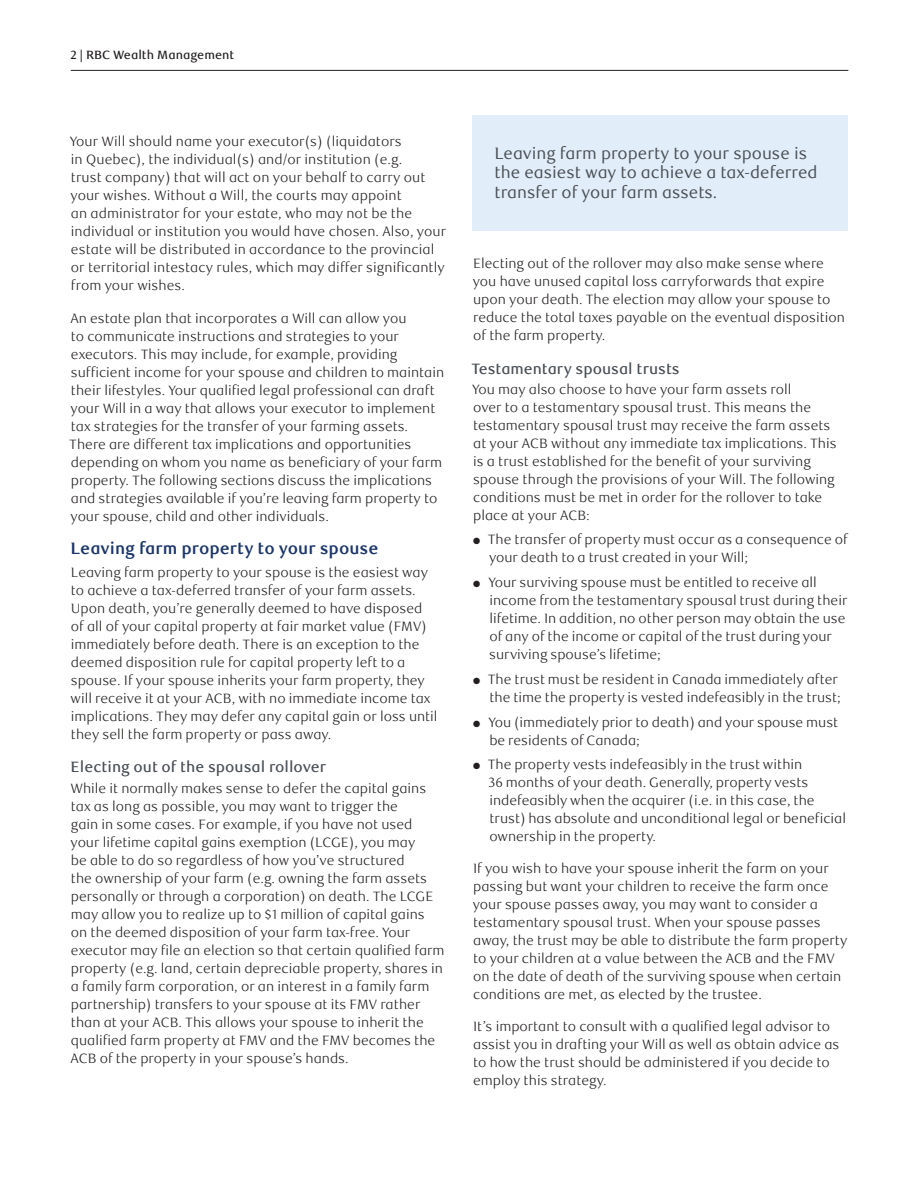
<style>
.page{position:relative;width:918px;height:1188px;background:#fff}
.page>*{position:absolute;margin:0;border:0;box-sizing:border-box;transform-origin:0 0}
.t1{font:16.5px/19.5px "RBC Text";color:#484e54}
._4-Text_Headline{font:700 16.5px "RBC Text";color:#1c366c}
._6-Subhead_L1{font:500 15px "RBC Text";color:#484e54}
._5-Body_Copy{font:300 13.5px/18px "RBC Text";color:#231f20}
.t2{font:500 12px "RBC Text";color:#231f20}
</style>
<div class="page">
<hr style="left:71px;top:70px;width:777px;height:1px;background:#231f20">
<div style="left:473px;top:115px;width:375px;height:115px;background:#e1edf8"></div>
<p class="t2" style="left:70px;top:47px;width:165px">2 | RBC Wealth Management</p>
<p class="_5-Body_Copy" style="left:70px;top:133px;width:378px">Your Will should name your executor(s) (liquidators<br>in Quebec), the individual(s) and/or institution (e.g.<br>trust company) that will act on your behalf to carry out your wishes. Without a Will, the courts may appoint<br>an administrator for your estate, who may not be the individual or institution you would have chosen. Also, your estate will be distributed in accordance to the provincial or territorial intestacy rules, which may differ significantly from your wishes.</p>
<p class="_5-Body_Copy" style="left:69px;top:309px;width:376px">An estate plan that incorporates a Will can allow you<br>to communicate instructions and strategies to your executors. This may include, for example, providing sufficient income for your spouse and children to maintain their lifestyles. Your qualified legal professional can draft your Will in a way that allows your executor to implement tax strategies for the transfer of your farming assets.<br>There are different tax implications and opportunities depending on whom you name as beneficiary of your farm property. The following sections discuss the implications and strategies available if you’re leaving farm property to your spouse, child and other individuals.</p>
<h2 class="_4-Text_Headline" style="left:71px;top:539px;width:310px">Leaving farm property to your spouse</h2>
<p class="_5-Body_Copy" style="left:71px;top:563px;width:369px">Leaving farm property to your spouse is the easiest way to achieve a tax-deferred transfer of your farm assets.<br>Upon death, you’re generally deemed to have disposed of all of your capital property at fair market value (FMV) immediately before death. There is an exception to the deemed disposition rule for capital property left to a spouse. If your spouse inherits your farm property, they will receive it at your ACB, with no immediate income tax implications. They may defer any capital gain or loss until they sell the farm property or pass away.</p>
<h3 class="_6-Subhead_L1" style="left:71px;top:758px;width:257px">Electing out of the spousal rollover</h3>
<p class="_5-Body_Copy" style="left:70px;top:779px;width:376px">While it normally makes sense to defer the capital gains tax as long as possible, you may want to trigger the<br>gain in some cases. For example, if you have not used<br>your lifetime capital gains exemption (LCGE), you may<br>be able to do so regardless of how you’ve structured<br>the ownership of your farm (e.g. owning the farm assets personally or through a corporation) on death. The LCGE may allow you to realize up to $1 million of capital gains<br>on the deemed disposition of your farm tax-free. Your executor may file an election so that certain qualified farm property (e.g. land, certain depreciable property, shares in a family farm corporation, or an interest in a family farm partnership) transfers to your spouse at its FMV rather than at your ACB. This allows your spouse to inherit the qualified farm property at FMV and the FMV becomes the ACB of the property in your spouse’s hands.</p>
<p class="t1" style="left:494px;top:144px;width:325px">Leaving farm property to your spouse is the easiest way to achieve a tax-deferred transfer of your farm assets.</p>
<p class="_5-Body_Copy" style="left:473px;top:255px;width:373px">Electing out of the rollover may also make sense where you have unused capital loss carryforwards that expire upon your death. The election may allow your spouse to reduce the total taxes payable on the eventual disposition of the farm property.</p>
<h3 class="_6-Subhead_L1" style="left:471px;top:360px;width:210px">Testamentary spousal trusts</h3>
<p class="_5-Body_Copy" style="left:472px;top:380px;width:366px">You may also choose to have your farm assets roll<br>over to a testamentary spousal trust. This means the testamentary spousal trust may receive the farm assets at your ACB without any immediate tax implications. This is a trust established for the benefit of your surviving spouse through the provisions of your Will. The following conditions must be met in order for the rollover to take place at your ACB:</p>
<p class="_5-Body_Copy" style="left:489px;top:531px;width:360px;text-indent:-16px">● The transfer of property must occur as a consequence of your death to a trust created in your Will;</p>
<p class="_5-Body_Copy" style="left:489px;top:574px;width:360px;text-indent:-16px">● Your surviving spouse must be entitled to receive all income from the testamentary spousal trust during their lifetime. In addition, no other person may obtain the use of any of the income or capital of the trust during your surviving spouse’s lifetime;</p>
<p class="_5-Body_Copy" style="left:473px;top:671px;width:369px;text-align:right">● The trust must be resident in Canada immediately after the time the property is vested indefeasibly in the trust;</p>
<p class="_5-Body_Copy" style="left:489px;top:713px;width:350px;text-indent:-16px">● You (immediately prior to death) and your spouse must be residents of Canada;</p>
<p class="_5-Body_Copy" style="left:488px;top:756px;width:359px;text-indent:-15px">● The property vests indefeasibly in the trust within<br>36 months of your death. Generally, property vests indefeasibly when the acquirer (i.e. in this case, the trust) has absolute and unconditional legal or beneficial ownership in the property.</p>
<p class="_5-Body_Copy" style="left:473px;top:860px;width:376px">If you wish to have your spouse inherit the farm on your passing but want your children to receive the farm once your spouse passes away, you may want to consider a testamentary spousal trust. When your spouse passes away, the trust may be able to distribute the farm property to your children at a value between the ACB and the FMV on the date of death of the surviving spouse when certain conditions are met, as elected by the trustee.</p>
<p class="_5-Body_Copy" style="left:473px;top:1018px;width:368px">It’s important to consult with a qualified legal advisor to assist you in drafting your Will as well as obtain advice as to how the trust should be administered if you decide to employ this strategy.</p>
</div>
